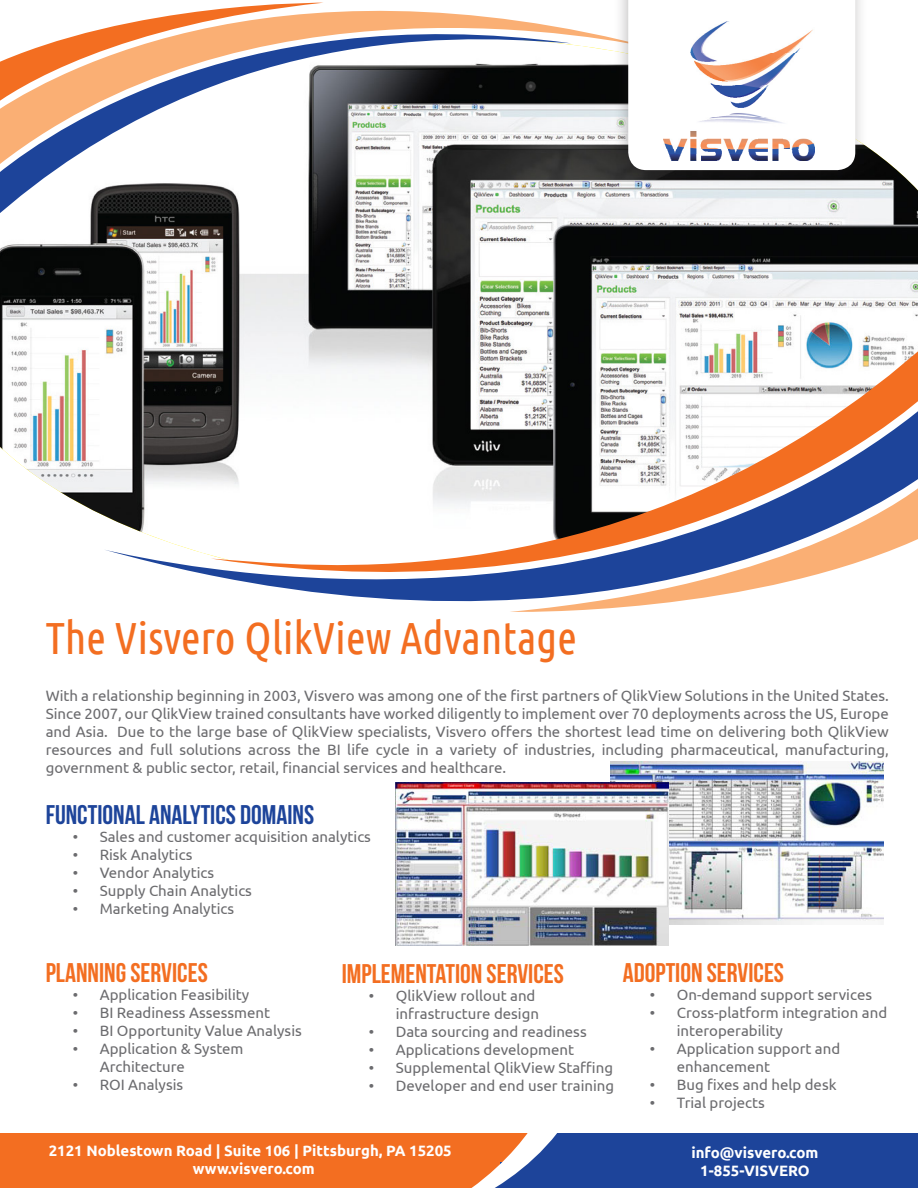
<style>
.page{position:relative;width:918px;height:1188px;background:#fff}
.page>*{position:absolute;margin:0;border:0;box-sizing:border-box;transform-origin:0 0}
.t1{font:45px "Ubuntu Condensed";color:#f36e21}
.t2{font:27px "Bebas Neue";color:#f36e21}
.Paragraph_1{font:27px "Bebas Neue";color:#1d449a}
.Paragraph_1-2{font:15px/18px "Ubuntu";color:#6b6b6e}
.Paragraph_1-3{font:700 15px "Ubuntu";color:#fff}
</style>
<div class="page">
<img style="left:0;top:147px;width:918px;height:369px">
<svg style="left:571px;top:29px;width:42px;height:145px"></svg>
<svg style="left:0;top:2px;width:571px;height:223px"></svg>
<div style="left:613px;top:0;width:255px;height:186px;background:#231f20;opacity:.3"></div>
<svg style="left:628px;top:0;width:227px;height:170px"></svg>
<img style="left:664px;top:21px;width:150px;height:139px">
<div style="left:406px;top:1134px;width:512px;height:54px;background:#1d449a"></div>
<div style="left:0;top:1134px;width:498px;height:54px;background:#f36e21"></div>
<svg style="left:401px;top:1133px;width:156px;height:55px"></svg>
<svg style="left:104px;top:400px;width:107px;height:176px"></svg>
<svg style="left:211px;top:340px;width:707px;height:272px"></svg>
<img style="left:610px;top:761px;width:273px;height:164px">
<img style="left:395px;top:782px;width:273px;height:164px">
<p class="t1" style="left:46px;top:610px;width:533px">The Visvero QlikView Advantage</p>
<p class="Paragraph_1-2" style="left:46px;top:686px;width:845px;text-align:justify">With a relationship beginning in 2003, Visvero was among one of the first partners of QlikView Solutions in the United States.<br>Since 2007, our QlikView trained consultants have worked diligently to implement over 70 deployments across the US, Europe and Asia. Due to the large base of QlikView specialists, Visvero offers the shortest lead time on delivering both QlikView resources and full solutions across the BI life cycle in a variety of industries, including pharmaceutical, manufacturing, government &amp; public sector, retail, financial services and healthcare.</p>
<p class="Paragraph_1" style="left:46px;top:799px;width:270px">FUNCTIONAL ANALYTICS DOMAINS</p>
<p class="Paragraph_1-2" style="left:73px;top:827px;width:300px">• Sales and customer acquisition analytics</p>
<p class="Paragraph_1-2" style="left:73px;top:845px;width:121px">• Risk Analytics</p>
<p class="Paragraph_1-2" style="left:73px;top:863px;width:143px">• Vendor Analytics</p>
<p class="Paragraph_1-2" style="left:73px;top:881px;width:181px">• Supply Chain Analytics</p>
<p class="Paragraph_1-2" style="left:73px;top:899px;width:163px">• Marketing Analytics</p>
<p class="t2" style="left:46px;top:958px;width:164px">PLANNING SERVICES</p>
<p class="Paragraph_1-2" style="left:73px;top:985px;width:178px">• Application Feasibility</p>
<p class="Paragraph_1-2" style="left:73px;top:1003px;width:199px">• BI Readiness Assessment</p>
<p class="Paragraph_1-2" style="left:73px;top:1021px;width:231px">• BI Opportunity Value Analysis</p>
<p class="Paragraph_1-2" style="left:100px;top:1039px;width:145px;text-indent:-27px">• Application &amp; System<br>Architecture</p>
<p class="Paragraph_1-2" style="left:73px;top:1075px;width:112px">• ROI Analysis</p>
<p class="t2" style="left:342px;top:959px;width:224px">IMPLEMENTATION SERVICES</p>
<p class="Paragraph_1-2" style="left:369px;top:986px;width:172px;text-align:right">• QlikView rollout and infrastructure design</p>
<p class="Paragraph_1-2" style="left:369px;top:1022px;width:219px">• Data sourcing and readiness</p>
<p class="Paragraph_1-2" style="left:369px;top:1040px;width:207px">• Applications development</p>
<p class="Paragraph_1-2" style="left:369px;top:1058px;width:246px">• Supplemental QlikView Staffing</p>
<p class="Paragraph_1-2" style="left:369px;top:1076px;width:247px">• Developer and end user training</p>
<p class="t2" style="left:623px;top:958px;width:163px">ADOPTION SERVICES</p>
<p class="Paragraph_1-2" style="left:650px;top:985px;width:224px">• On-demand support services</p>
<p class="Paragraph_1-2" style="left:677px;top:1003px;width:212px;text-indent:-27px">• Cross-platform integration and interoperability</p>
<p class="Paragraph_1-2" style="left:677px;top:1039px;width:165px;text-indent:-27px">• Application support and enhancement</p>
<p class="Paragraph_1-2" style="left:650px;top:1075px;width:188px">• Bug fixes and help desk</p>
<p class="Paragraph_1-2" style="left:650px;top:1093px;width:117px">• Trial projects</p>
<p class="Paragraph_1-3" style="left:49px;top:1142px;width:405px">2121 Noblestown Road | Suite 106 | Pittsburgh, PA 15205</p>
<p class="Paragraph_1-3" style="left:193px;top:1160px;width:123px">www.visvero.com</p>
<p class="Paragraph_1-3" style="left:691px;top:1144px;width:128px">info@visvero.com</p>
<p class="Paragraph_1-3" style="left:700px;top:1162px;width:111px">1-855-VISVERO</p>
</div>
